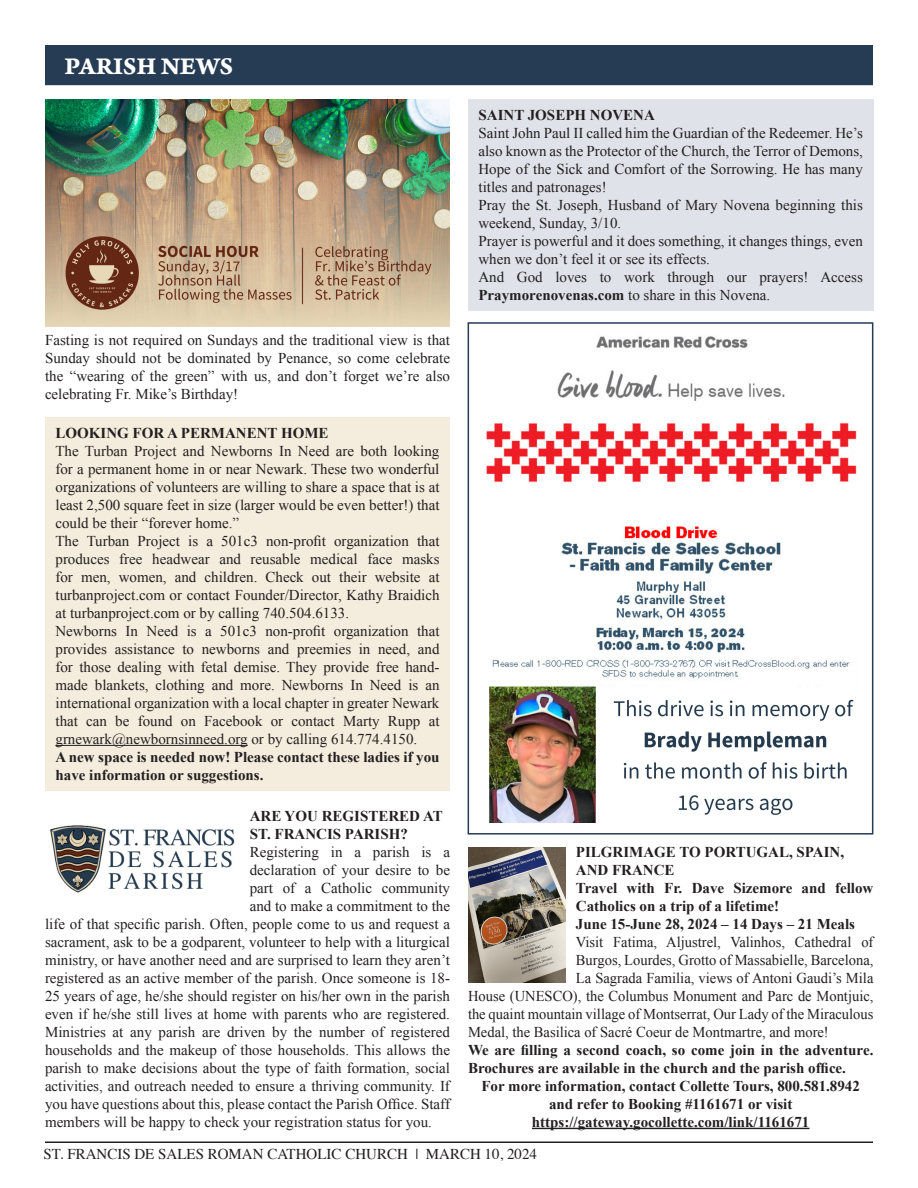
<style>
.page{position:relative;width:918px;height:1188px;background:#fff}
.page>*{position:absolute;margin:0;border:0;box-sizing:border-box;transform-origin:0 0}
.t1{font:25.5px "Arno Pro Bold Caption";letter-spacing:-.01em;color:#fff}
.t2{font:15px/18px "Times New Roman";color:#231f20;text-align:justify}
.t3{font:700 15px/18px "Times New Roman";color:#231f20}
.t4{font:15px "Times";color:#231f20}
.s1{font-weight:700}
</style>
<div class="page">
<hr style="left:45px;top:1142px;width:828px;height:1px;background:#231f20">
<div style="left:46px;top:46px;width:826px;height:38px;background:#253c54"></div>
<div style="left:45px;top:45px;width:828px;height:40px;border:2px solid #253c54"></div>
<img style="left:486px;top:336px;width:371px;height:487px">
<div style="left:468px;top:322px;width:405px;height:513px;border:2px solid #253c54"></div>
<div style="left:45px;top:417px;width:405px;height:373px;background:#f4ecdc"></div>
<hr style="left:56px;top:745px;width:192px;height:1px;background:#231f20">
<img style="left:50px;top:825px;width:185px;height:68px">
<img style="left:45px;top:99px;width:405px;height:228px">
<div style="left:468px;top:99px;width:405px;height:211px;background:#dfe3e9"></div>
<hr style="left:532px;top:1128px;width:277px;height:1px;background:#231f20">
<img style="left:468px;top:847px;width:97px;height:135px">
<p class="t1" style="left:65px;top:51px;width:170px">PARISH NEWS</p>
<p class="t2" style="left:45px;top:331px;width:407px">Fasting is not required on Sundays and the traditional view is that Sunday should not be dominated by Penance, so come celebrate the “wearing of the green” with us, and don’t forget we’re also celebrating Fr. Mike’s Birthday!</p>
<p class="t3" style="left:56px;top:423px;width:275px">LOOKING FOR A PERMANENT HOME</p>
<p class="t2" style="left:56px;top:442px;width:386px">The Turban Project and Newborns In Need are both looking for a permanent home in or near Newark. These two wonderful organizations of volunteers are willing to share a space that is at least 2,500 square feet in size (larger would be even better!) that could be their “forever home.”</p>
<p class="t2" style="left:56px;top:532px;width:386px">The Turban Project is a 501c3 non-profit organization that produces free headwear and reusable medical face masks for men, women, and children. Check out their website at turbanproject.com or contact Founder/Director, Kathy Braidich at turbanproject.com or by calling 740.504.6133.</p>
<p class="t2" style="left:56px;top:622px;width:386px">Newborns In Need is a 501c3 non-profit organization that provides assistance to newborns and preemies in need, and for those dealing with fetal demise. They provide free hand&shy;made blankets, clothing and more. Newborns In Need is an international organization with a local chapter in greater Newark that can be found on Facebook or contact Marty Rupp at grnewark@newbornsinneed.org or by calling 614.774.4150.</p>
<p class="t3" style="left:56px;top:747px;width:386px">A new space is needed now! Please contact these ladies if you have information or suggestions.</p>
<p class="t3" style="left:250px;top:806px;width:194px">ARE YOU REGISTERED AT<br>ST. FRANCIS PARISH?</p>
<p class="t2" style="left:250px;top:843px;width:202px">Registering in a parish is a</p>
<p class="t2" style="left:250px;top:861px;width:202px">declaration of your desire to be</p>
<p class="t2" style="left:250px;top:879px;width:202px">part of a Catholic community</p>
<p class="t2" style="left:250px;top:897px;width:202px">and to make a commitment to the</p>
<p class="t2" style="left:45px;top:915px;width:407px">life of that specific parish. Often, people come to us and request a</p>
<p class="t2" style="left:45px;top:933px;width:407px">sacrament, ask to be a godparent, volunteer to help with a liturgical</p>
<p class="t2" style="left:45px;top:951px;width:406px">ministry, or have another need and are surprised to learn they aren’t</p>
<p class="t2" style="left:45px;top:969px;width:406px">registered as an active member of the parish. Once someone is 18-</p>
<p class="t2" style="left:45px;top:987px;width:407px">25 years of age, he/she should register on his/her own in the parish</p>
<p class="t2" style="left:45px;top:1005px;width:407px">even if he/she still lives at home with parents who are registered.</p>
<p class="t2" style="left:45px;top:1023px;width:407px">Ministries at any parish are driven by the number of registered</p>
<p class="t2" style="left:45px;top:1041px;width:407px">households and the makeup of those households. This allows the</p>
<p class="t2" style="left:45px;top:1059px;width:407px">parish to make decisions about the type of faith formation, social</p>
<p class="t2" style="left:45px;top:1077px;width:406px">activities, and outreach needed to ensure a thriving community. If</p>
<p class="t2" style="left:45px;top:1095px;width:406px">you have questions about this, please contact the Parish Office. Staff</p>
<p class="t2" style="left:45px;top:1113px;width:389px">members will be happy to check your registration status for you.</p>
<p class="t3" style="left:478px;top:105px;width:178px">SAINT JOSEPH NOVENA</p>
<p class="t2" style="left:478px;top:123px;width:386px">Saint John Paul II called him the Guardian of the Redeemer. He’s also known as the Protector of the Church, the Terror of Demons, Hope of the Sick and Comfort of the Sorrowing. He has many titles and patronages!</p>
<p class="t2" style="left:478px;top:195px;width:386px">Pray the St. Joseph, Husband of Mary Novena beginning this weekend, Sunday, 3/10.</p>
<p class="t2" style="left:478px;top:231px;width:386px">Prayer is powerful and it does something, it changes things, even when we don’t feel it or see its effects.</p>
<p class="t2" style="left:478px;top:267px;width:386px">And God loves to work through our prayers! Access<br><span class="s1">Praymorenovenas.com</span> to share in this Novena.</p>
<p class="t3" style="left:576px;top:842px;width:270px">PILGRIMAGE TO PORTUGAL, SPAIN,<br>AND FRANCE</p>
<p class="t3" style="left:576px;top:878px;width:299px">Travel with Fr. Dave Sizemore and fellow<br>Catholics on a trip of a lifetime!</p>
<p class="t3" style="left:576px;top:914px;width:281px">June 15-June 28, 2024 – 14 Days – 21 Meals</p>
<p class="t2" style="left:576px;top:933px;width:299px">Visit Fatima, Aljustrel, Valinhos, Cathedral of</p>
<p class="t2" style="left:576px;top:951px;width:299px">Burgos, Lourdes, Grotto of Massabielle, Barcelona,</p>
<p class="t2" style="left:576px;top:969px;width:299px">La Sagrada Familia, views of Antoni Gaudi’s Mila</p>
<p class="t2" style="left:468px;top:987px;width:407px">House (UNESCO), the Columbus Monument and Parc de Montjuic,</p>
<p class="t2" style="left:468px;top:1005px;width:407px">the quaint mountain village of Montserrat, Our Lady of the Miraculous</p>
<p class="t2" style="left:468px;top:1023px;width:362px">Medal, the Basilica of Sacré Coeur de Montmartre, and more!</p>
<p class="t3" style="left:468px;top:1040px;width:407px">We are filling a second coach, so come join in the adventure.<br>Brochures are available in the church and the parish office.</p>
<p class="t3" style="left:481px;top:1076px;width:380px;text-align:center">For more information, contact Collette Tours, 800.581.8942 and refer to Booking #1161671 or visit https://gateway.gocollette.com/link/1161671</p>
<p class="t4" style="left:44px;top:1140px;width:495px">ST. FRANCIS DE SALES ROMAN CATHOLIC CHURCH | MARCH 10, 2024</p>
</div>
